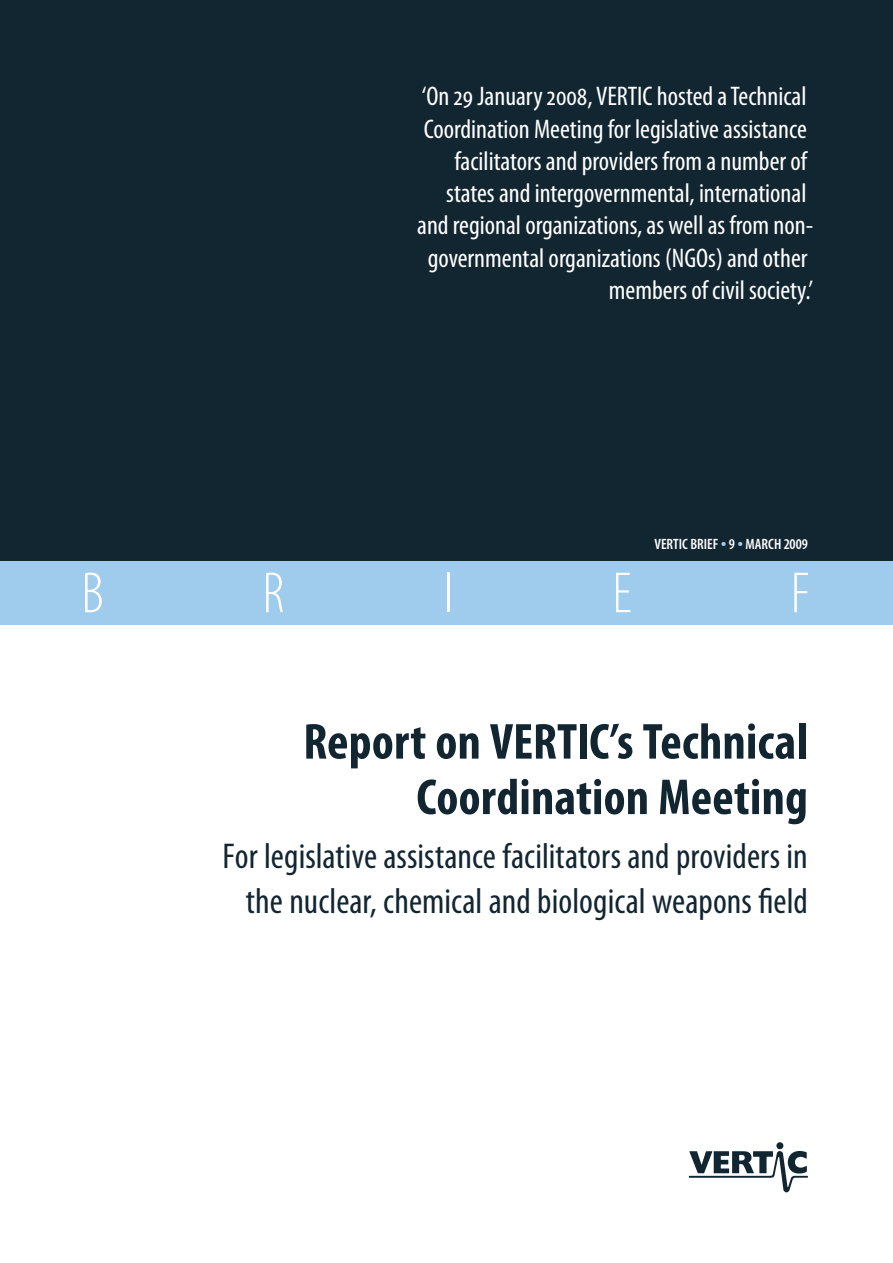
<style>
.page{position:relative;width:893px;height:1263px;background:#fff}
.page>*{position:absolute;margin:0;border:0;box-sizing:border-box;transform-origin:0 0}
.t1{font:300 condensed 58.5px "Myriad Pro";color:#fff}
.t2{font:700 condensed 51px/55.5px "Myriad Pro";letter-spacing:.005em;color:#122632;text-align:right}
.t3{font:condensed 36px/45px "Myriad Pro";color:#122632;text-align:right}
.t4{font:condensed 27px/32.2px "Myriad Pro";color:#fff;text-align:right}
.t5{font:600 condensed 15px "Myriad Pro";color:#fff}
.s1{font-family:"Adobe Garamond Pro";font-weight:400;font-stretch:normal;color:#9fcbec}
</style>
<div class="page">
<svg style="left:689px;top:1142px;width:119px;height:50px"></svg>
<div style="left:0;top:0;width:893px;height:609px;background:#122632"></div>
<div style="left:0;top:561px;width:893px;height:64px;background:#9fcbec"></div>
<p class="t4" style="left:417px;top:80px;width:397px">‘On 29 January 2008, VERTIC hosted a Technical Coordination Meeting for legislative assistance facilitators and providers from a number of states and intergovernmental, international and regional organizations, as well as from non&shy;governmental organizations (NGOs) and other members of civil society.’</p>
<p class="t5" style="left:654px;top:536px;width:155px">VERTIC BRIEF <span class="s1">•</span> 9 <span class="s1">•</span> MARCH 2009</p>
<h1 class="t1" style="left:81px;top:562px;width:23px">B</h1>
<h1 class="t1" style="left:262px;top:562px;width:23px">R</h1>
<h1 class="t1" style="left:443px;top:562px;width:11px">I</h1>
<h1 class="t1" style="left:612px;top:562px;width:21px">E</h1>
<h1 class="t1" style="left:791px;top:562px;width:20px">F</h1>
<h2 class="t2" style="left:303px;top:713px;width:506px">Report on VERTIC’s Technical<br>Coordination Meeting</h2>
<h3 class="t3" style="left:222px;top:833px;width:587px">For legislative assistance facilitators and providers in the nuclear, chemical and biological weapons field</h3>
</div>
